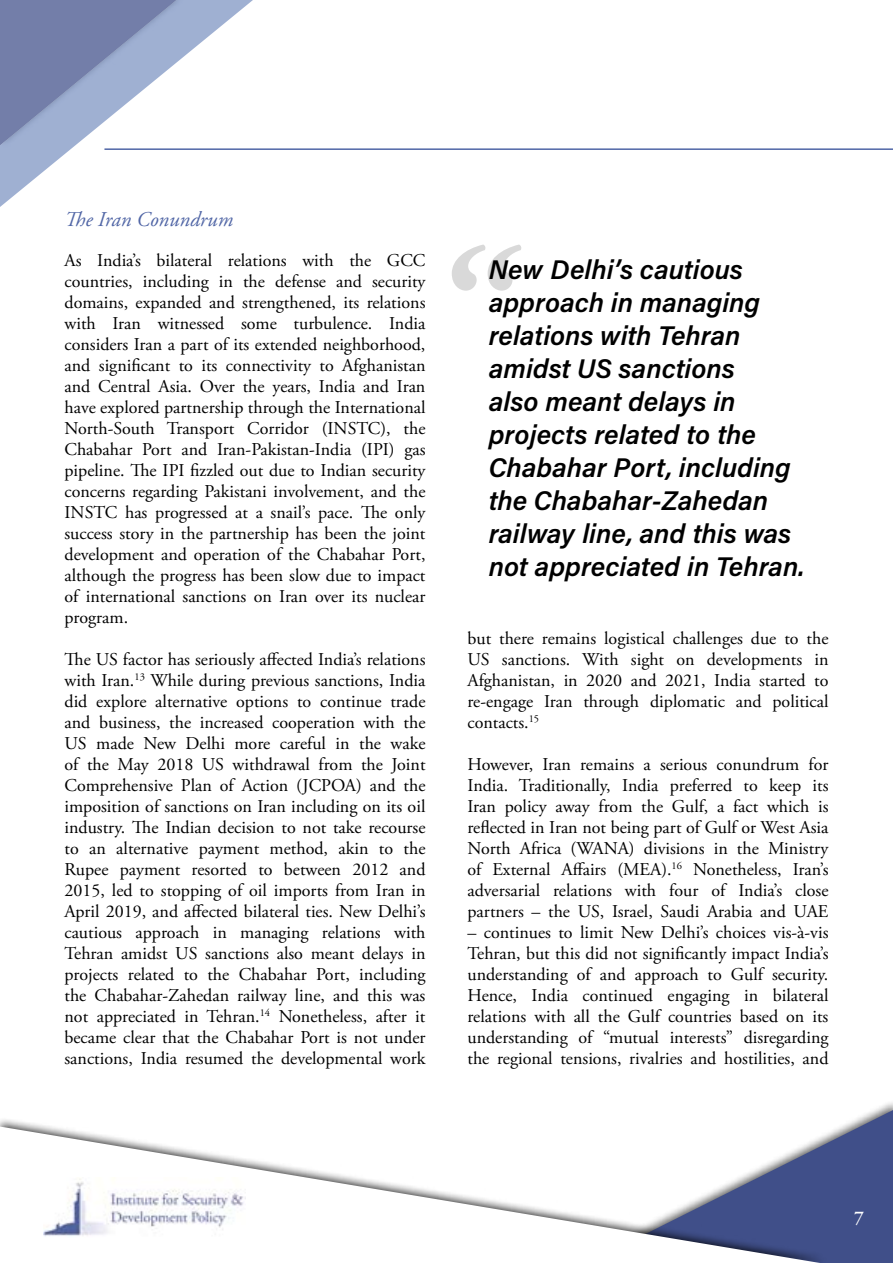
<style>
.page{position:relative;width:893px;height:1263px;background:#fff}
.page>*{position:absolute;margin:0;border:0;box-sizing:border-box;transform-origin:0 0}
.t1{font:27px/33px "Acumin Variable Concept";color:#000}
.t2{font:italic 21px "Adobe Garamond Pro";color:#5166a6}
.t3{font:600 19.5px "Adobe Garamond Pro";color:#fff}
.t4{font:18px/21px "Adobe Garamond Pro";color:#000;text-align:justify}
</style>
<div class="page">
<hr style="left:104px;top:148px;width:789px;height:2px;background:#5066a7">
<svg style="left:829px;top:1110px;width:64px;height:153px;background:#505e92"></svg>
<div style="left:0;top:1116px;width:829px;height:147px;background:#000;opacity:.75"></div>
<svg style="left:0;top:1126px;width:820px;height:137px"></svg>
<svg style="left:0;top:0;width:253px;height:207px"></svg>
<img style="left:44px;top:1177px;width:202px;height:60px">
<svg style="left:452px;top:245px;width:69px;height:46px"></svg>
<p class="t2" style="left:64px;top:206px;width:170px">The Iran Conundrum</p>
<p class="t4" style="left:64px;top:250px;width:363px">As India’s bilateral relations with the GCC countries, including in the defense and security domains, expanded and strengthened, its relations with Iran witnessed some turbulence. India considers Iran a part of its extended neighborhood, and significant to its connectivity to Afghanistan and Central Asia. Over the years, India and Iran have explored partnership through the International North-South Transport Corridor (INSTC), the Chabahar Port and Iran-Pakistan-India (IPI) gas pipeline. The IPI fizzled out due to Indian security concerns regarding Pakistani involvement, and the INSTC has progressed at a snail’s pace. The only success story in the partnership has been the joint development and operation of the Chabahar Port, although the progress has been slow due to impact of international sanctions on Iran over its nuclear program.</p>
<p class="t4" style="left:64px;top:649px;width:363px">The US factor has seriously affected India’s relations with Iran.<sup>13</sup> While during previous sanctions, India did explore alternative options to continue trade and business, the increased cooperation with the US made New Delhi more careful in the wake of the May 2018 US withdrawal from the Joint Comprehensive Plan of Action (JCPOA) and the imposition of sanctions on Iran including on its oil industry. The Indian decision to not take recourse to an alternative payment method, akin to the Rupee payment resorted to between 2012 and 2015, led to stopping of oil imports from Iran in April 2019, and affected bilateral ties. New Delhi’s cautious approach in managing relations with Tehran amidst US sanctions also meant delays in projects related to the Chabahar Port, including the Chabahar-Zahedan railway line, and this was not appreciated in Tehran.<sup>14</sup> Nonetheless, after it became clear that the Chabahar Port is not under sanctions, India resumed the developmental work</p>
<h1 class="t1" style="left:489px;top:252px;width:317px">New Delhi’s cautious approach in managing relations with Tehran amidst US sanctions<br>also meant delays in projects related to the<br>Chabahar Port, including the Chabahar-Zahedan railway line, and this was not appreciated in Tehran.</h1>
<p class="t4" style="left:467px;top:628px;width:362px">but there remains logistical challenges due to the US sanctions. With sight on developments in Afghanistan, in 2020 and 2021, India started to re-engage Iran through diplomatic and political contacts.<sup>15</sup></p>
<p class="t4" style="left:467px;top:754px;width:363px">However, Iran remains a serious conundrum for India. Traditionally, India preferred to keep its Iran policy away from the Gulf, a fact which is reflected in Iran not being part of Gulf or West Asia North Africa (WANA) divisions in the Ministry of External Affairs (MEA).<sup>16</sup> Nonetheless, Iran’s adversarial relations with four of India’s close partners – the US, Israel, Saudi Arabia and UAE</p>
<p class="t4" style="left:467px;top:922px;width:363px">– continues to limit New Delhi’s choices vis-à-vis Tehran, but this did not significantly impact India’s understanding of and approach to Gulf security.<br>Hence, India continued engaging in bilateral relations with all the Gulf countries based on its understanding of “mutual interests” disregarding the regional tensions, rivalries and hostilities, and</p>
<p class="t3" style="left:854px;top:1206px;width:11px">7</p>
</div>
